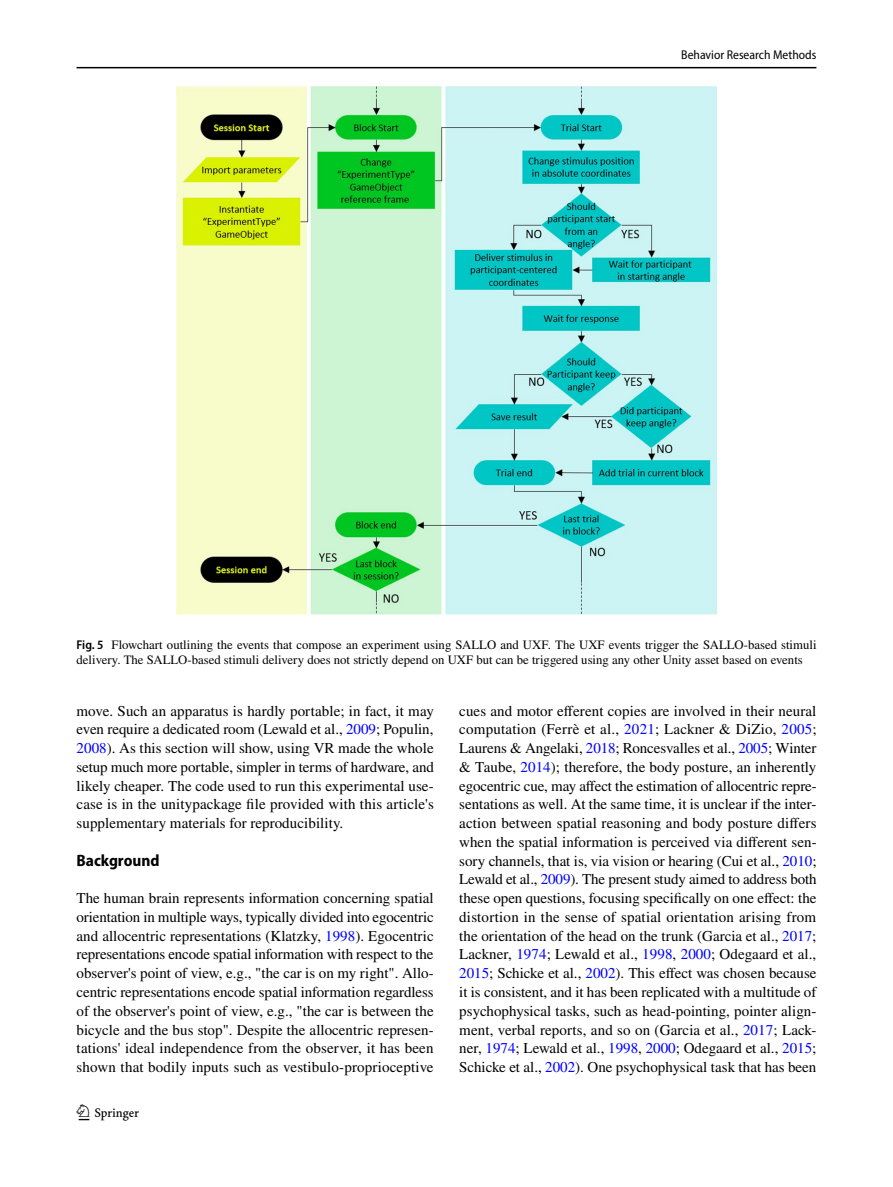
<style>
.page{position:relative;width:893px;height:1187px;background:#fff}
.page>*{position:absolute;margin:0;border:0;box-sizing:border-box;transform-origin:0 0}
.t1{font:22.5px "Springnew Regular 2";color:#000}
.t2{font:700 semi-condensed 16.5px "Myriad Pro";color:#000}
.t3{font:15px/18.8px "STIX";letter-spacing:.005em;color:#000;text-align:justify}
.t4{font:12.75px/15px "STIX";color:#000}
.t5{font:semi-condensed 12.75px "Myriad Pro";color:#000}
.s1{font-family:"Myriad Pro";font-weight:600;font-stretch:semi-condensed}
.s2{color:#00f}
</style>
<div class="page">
<hr style="left:77px;top:67px;width:739px;height:1px;background:#000">
<img style="left:176px;top:87px;width:540px;height:527px">
<p class="t5" style="left:681px;top:48px;width:137px">Behavior Research Methods</p>
<p class="t4" style="left:77px;top:638px;width:741px"><span class="s1">Fig. 5</span> Flowchart outlining the events that compose an experiment using SALLO and UXF. The UXF events trigger the SALLO-based stimuli delivery. The SALLO-based stimuli delivery does not strictly depend on UXF but can be triggered using any other Unity asset based on events</p>
<p class="t3" style="left:77px;top:702px;width:359px">move. Such an apparatus is hardly portable; in fact, it may even require a dedicated room (Lewald et al., <span class="s2">2009</span>; Populin, <span class="s2">2008</span>). As this section will show, using VR made the whole setup much more portable, simpler in terms of hardware, and likely cheaper. The code used to run this experimental use&shy;case is in the unitypackage file provided with this article's supplementary materials for reproducibility.</p>
<p class="t2" style="left:77px;top:850px;width:85px">Background</p>
<p class="t3" style="left:77px;top:889px;width:359px">The human brain represents information concerning spatial orientation in multiple ways, typically divided into egocentric and allocentric representations (Klatzky, <span class="s2">1998</span>). Egocentric representations encode spatial information with respect to the observer's point of view, e.g., "the car is on my right". Allo&shy;centric representations encode spatial information regardless of the observer's point of view, e.g., "the car is between the bicycle and the bus stop". Despite the allocentric represen&shy;tations' ideal independence from the observer, it has been shown that bodily inputs such as vestibulo-proprioceptive</p>
<h1 class="t1" style="left:79px;top:1104px;width:62px">1 3</h1>
<p class="t3" style="left:459px;top:702px;width:359px">cues and motor efferent copies are involved in their neural computation (Ferrè et al., <span class="s2">2021</span>; Lackner &amp; DiZio, <span class="s2">2005</span>; Laurens &amp; Angelaki, <span class="s2">2018</span>; Roncesvalles et al., <span class="s2">2005</span>; Winter &amp; Taube, <span class="s2">2014</span>); therefore, the body posture, an inherently egocentric cue, may affect the estimation of allocentric repre&shy;sentations as well. At the same time, it is unclear if the inter&shy;action between spatial reasoning and body posture differs when the spatial information is perceived via different sen&shy;sory channels, that is, via vision or hearing (Cui et al., <span class="s2">2010</span>; Lewald et al., <span class="s2">2009</span>). The present study aimed to address both these open questions, focusing specifically on one effect: the distortion in the sense of spatial orientation arising from the orientation of the head on the trunk (Garcia et al., <span class="s2">2017</span>; Lackner, <span class="s2">1974</span>; Lewald et al., <span class="s2">1998</span>, <span class="s2">2000</span>; Odegaard et al., <span class="s2">2015</span>; Schicke et al., <span class="s2">2002</span>). This effect was chosen because it is consistent, and it has been replicated with a multitude of psychophysical tasks, such as head-pointing, pointer align&shy;ment, verbal reports, and so on (Garcia et al., <span class="s2">2017</span>; Lack&shy;ner, <span class="s2">1974</span>; Lewald et al., <span class="s2">1998</span>, <span class="s2">2000</span>; Odegaard et al., <span class="s2">2015</span>; Schicke et al., <span class="s2">2002</span>). One psychophysical task that has been</p>
</div>
